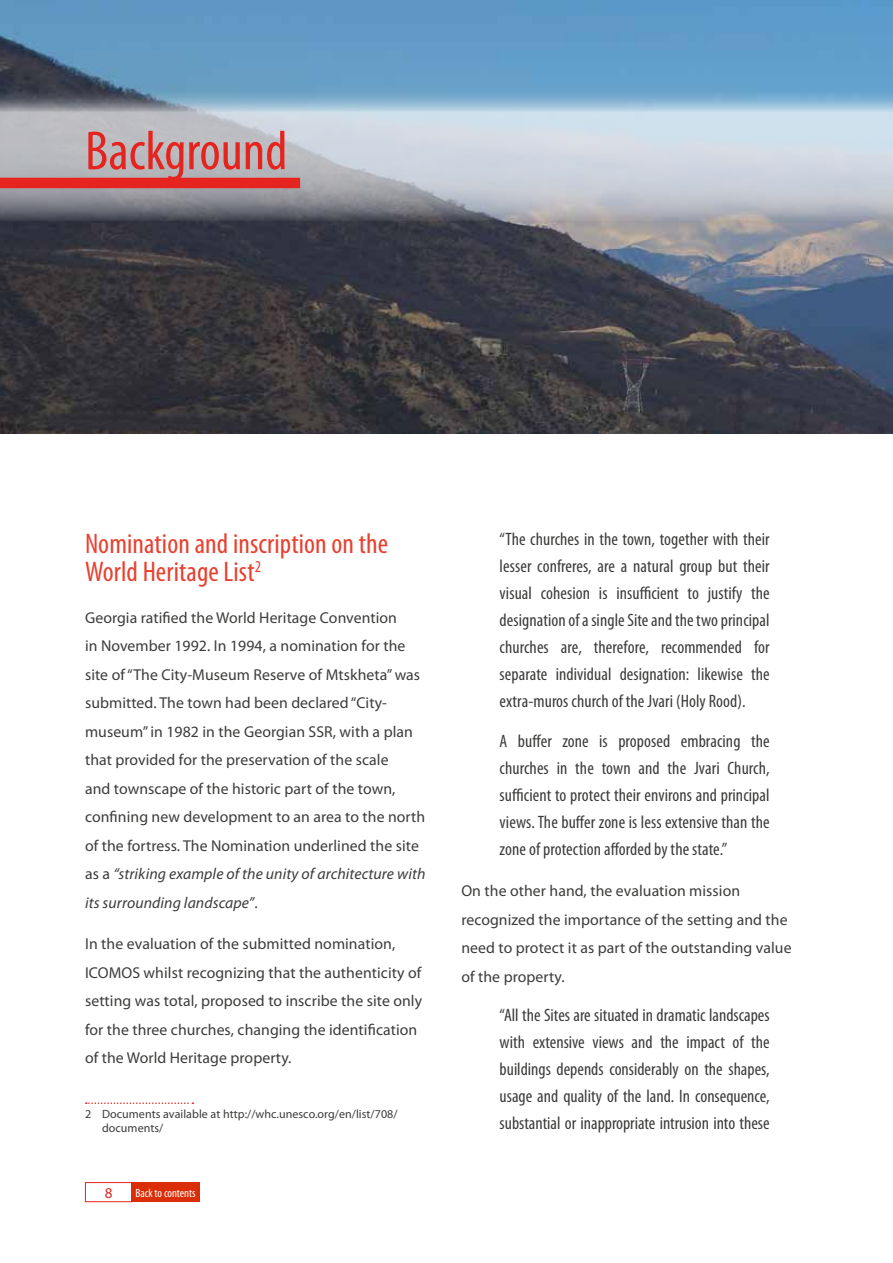
<style>
.page{position:relative;width:893px;height:1263px;background:#fff}
.page>*{position:absolute;margin:0;border:0;box-sizing:border-box;transform-origin:0 0}
.t1{font:condensed 55.5px "Myriad Pro";color:#e5231f}
.t2{font:condensed 28.5px/28.5px "Myriad Pro";letter-spacing:.005em;color:#e8402f}
.t3{font:condensed 18px/27px "Myriad Pro";letter-spacing:.005em;color:#3c3c3b;text-align:justify}
.t4{font:15.75px/28.5px "Myriad Pro";letter-spacing:.005em;color:#3c3c3b}
.t5{font:15px "Myriad Pro";color:#e5231f}
.t6{font:12px/14.4px "Myriad Pro";letter-spacing:.005em;color:#3c3c3b}
.t7{font:condensed 12px "Myriad Pro";color:#fff}
.s1{font-style:italic}
</style>
<div class="page">
<img style="left:0;top:0;width:893px;height:434px">
<svg style="left:0;top:87px;width:893px;height:134px;background:#aeb9c6"></svg>
<div style="left:85px;top:1182px;width:48px;height:20px;border:1px solid #e5231f"></div>
<svg style="left:86px;top:1102px;width:107px;height:2px"></svg>
<div style="left:0;top:178px;width:300px;height:10px;background:#e5231f"></div>
<div style="left:131px;top:1182px;width:69px;height:20px;background:#db2e08"></div>
<h1 class="t1" style="left:85px;top:121px;width:204px">Background</h1>
<h2 class="t2" style="left:85px;top:530px;width:305px">Nomination and inscription on the<br>World Heritage List<sup>2</sup></h2>
<p class="t4" style="left:85px;top:603px;width:342px">Georgia ratified the World Heritage Convention<br>in November 1992. In 1994, a nomination for the site of “The City-Museum Reserve of Mtskheta” was submitted. The town had been declared “City&shy;museum” in 1982 in the Georgian SSR, with a plan that provided for the preservation of the scale<br>and townscape of the historic part of the town, confining new development to an area to the north of the fortress. The Nomination underlined the site as a <span class="s1">“striking example of the unity of architecture with its surrounding landscape”</span>.</p>
<p class="t4" style="left:85px;top:930px;width:339px">In the evaluation of the submitted nomination, ICOMOS whilst recognizing that the authenticity of setting was total, proposed to inscribe the site only for the three churches, changing the identification of the World Heritage property.</p>
<p class="t6" style="left:102px;top:1106px;width:297px;text-indent:-17px">2 Documents available at http://whc.unesco.org/en/list/708/ documents/</p>
<p class="t5" style="left:105px;top:1184px;width:9px">8</p>
<p class="t7" style="left:135px;top:1186px;width:62px">Back to contents</p>
<p class="t3" style="left:500px;top:526px;width:272px">“The churches in the town, together with their lesser confreres, are a natural group but their visual cohesion is insufficient to justify the designation of a single Site and the two principal churches are, therefore, recommended for separate individual designation: likewise the extra-muros church of the Jvari (Holy Rood).</p>
<p class="t3" style="left:500px;top:728px;width:271px">A buffer zone is proposed embracing the churches in the town and the Jvari Church, sufficient to protect their environs and principal views. The buffer zone is less extensive than the zone of protection afforded by the state.”</p>
<p class="t4" style="left:461px;top:877px;width:332px">On the other hand, the evaluation mission recognized the importance of the setting and the need to protect it as part of the outstanding value of the property.</p>
<p class="t3" style="left:500px;top:1002px;width:272px">“All the Sites are situated in dramatic landscapes with extensive views and the impact of the buildings depends considerably on the shapes, usage and quality of the land. In consequence, substantial or inappropriate intrusion into these</p>
</div>
